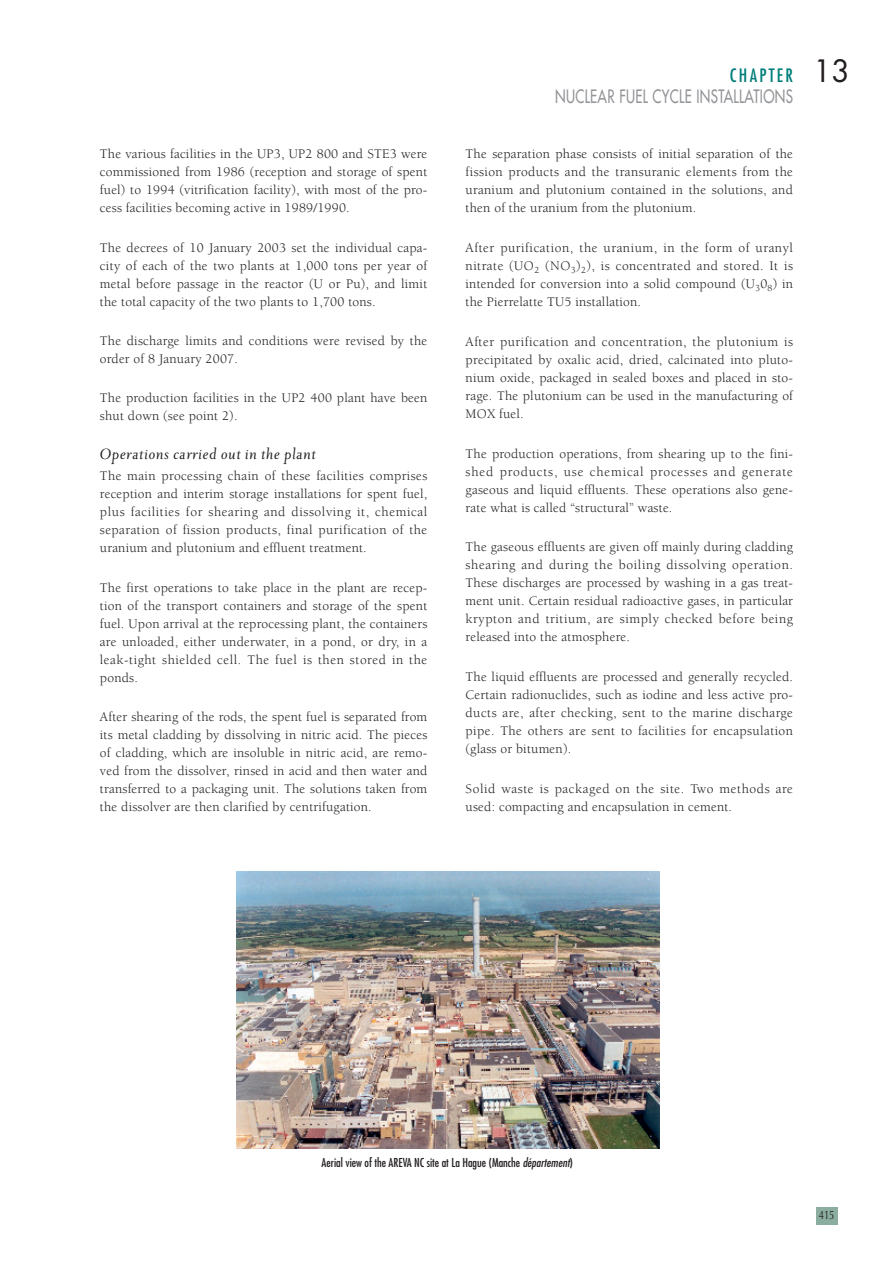
<style>
.page{position:relative;width:893px;height:1263px;background:#fff}
.page>*{position:absolute;margin:0;border:0;box-sizing:border-box;transform-origin:0 0}
.t1{font:30px "Futura";color:#231f20}
.t2{font:italic 18px "Priori Ser Reg";letter-spacing:.025em;color:#231f20}
.t3{font:18px "Futura";letter-spacing:.025em;color:#939598;scale:.75 1}
.t4{font:condensed 18px "Futura";letter-spacing:.13em;color:#007e7a}
.t5{font:13.5px/18px "Berkeley";letter-spacing:.015em;color:#231f20;text-align:justify}
.t6{font:condensed 12px "Futura";color:#231f20}
.t7{font:12px "Optima";color:#231f20;scale:.8 1}
.s1{font-style:italic}
</style>
<div class="page">
<div style="left:816px;top:1208px;width:22px;height:17px;background:#8baea1"></div>
<img style="left:236px;top:872px;width:423px;height:276px">
<p class="t5" style="left:100px;top:146px;width:329px">The various facilities in the UP3, UP2 800 and STE3 were commissioned from 1986 (reception and storage of spent fuel) to 1994 (vitrification facility), with most of the pro&shy;cess facilities becoming active in 1989/1990.</p>
<p class="t5" style="left:100px;top:239px;width:329px">The decrees of 10 January 2003 set the individual capa&shy;city of each of the two plants at 1,000 tons per year of metal before passage in the reactor (U or Pu), and limit the total capacity of the two plants to 1,700 tons.</p>
<p class="t5" style="left:100px;top:333px;width:329px">The discharge limits and conditions were revised by the order of 8 January 2007.</p>
<p class="t5" style="left:100px;top:390px;width:329px">The production facilities in the UP2 400 plant have been shut down (see point 2).</p>
<h2 class="t2" style="left:100px;top:442px;width:218px">Operations carried out in the plant</h2>
<p class="t5" style="left:100px;top:468px;width:329px">The main processing chain of these facilities comprises reception and interim storage installations for spent fuel, plus facilities for shearing and dissolving it, chemical separation of fission products, final purification of the uranium and plutonium and effluent treatment.</p>
<p class="t5" style="left:100px;top:579px;width:329px">The first operations to take place in the plant are recep&shy;tion of the transport containers and storage of the spent fuel. Upon arrival at the reprocessing plant, the containers are unloaded, either underwater, in a pond, or dry, in a leak-tight shielded cell. The fuel is then stored in the ponds.</p>
<p class="t5" style="left:100px;top:709px;width:329px">After shearing of the rods, the spent fuel is separated from its metal cladding by dissolving in nitric acid. The pieces of cladding, which are insoluble in nitric acid, are remo&shy;ved from the dissolver, rinsed in acid and then water and transferred to a packaging unit. The solutions taken from the dissolver are then clarified by centrifugation.</p>
<h2 class="t4" style="left:730px;top:67px;width:65px">CHAPTER</h2>
<h2 class="t3" style="left:555px;top:87px;width:319px">NUCLEAR FUEL CYCLE INSTALLATIONS</h2>
<p class="t5" style="left:466px;top:146px;width:329px">The separation phase consists of initial separation of the fission products and the transuranic elements from the uranium and plutonium contained in the solutions, and then of the uranium from the plutonium.</p>
<p class="t5" style="left:466px;top:240px;width:329px">After purification, the uranium, in the form of uranyl nitrate (UO<sub>2</sub> (NO<sub>3</sub>)<sub>2</sub>), is concentrated and stored. It is intended for conversion into a solid compound (U<sub>3</sub>0<sub>8</sub>) in the Pierrelatte TU5 installation.</p>
<p class="t5" style="left:466px;top:334px;width:329px">After purification and concentration, the plutonium is precipitated by oxalic acid, dried, calcinated into pluto&shy;nium oxide, packaged in sealed boxes and placed in sto&shy;rage. The plutonium can be used in the manufacturing of MOX fuel.</p>
<p class="t5" style="left:466px;top:445px;width:329px">The production operations, from shearing up to the fini&shy;shed products, use chemical processes and generate gaseous and liquid effluents. These operations also gene&shy;rate what is called “structural” waste.</p>
<p class="t5" style="left:466px;top:539px;width:329px">The gaseous effluents are given off mainly during cladding shearing and during the boiling dissolving operation.<br>These discharges are processed by washing in a gas treat&shy;ment unit. Certain residual radioactive gases, in particular krypton and tritium, are simply checked before being released into the atmosphere.</p>
<p class="t5" style="left:466px;top:669px;width:329px">The liquid effluents are processed and generally recycled.<br>Certain radionuclides, such as iodine and less active pro&shy;ducts are, after checking, sent to the marine discharge pipe. The others are sent to facilities for encapsulation (glass or bitumen).</p>
<p class="t5" style="left:466px;top:781px;width:329px">Solid waste is packaged on the site. Two methods are used: compacting and encapsulation in cement.</p>
<h1 class="t1" style="left:813px;top:57px;width:38px">13</h1>
<p class="t6" style="left:322px;top:1157px;width:253px">Aerial view of the AREVA NC site at La Hague (Manche <span class="s1">département</span>)</p>
<p class="t7" style="left:819px;top:1210px;width:21px">415</p>
</div>
